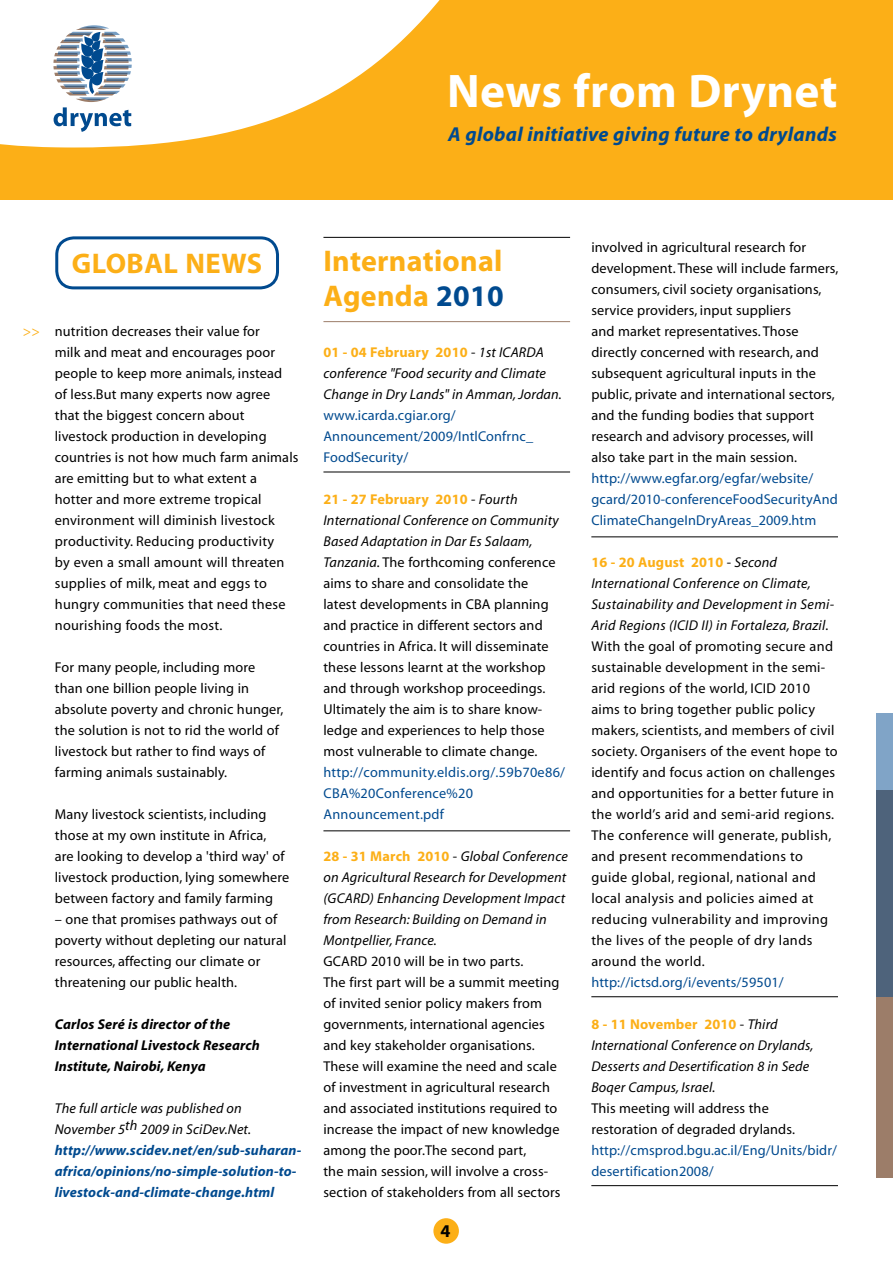
<style>
.page{position:relative;width:893px;height:1263px;background:#fff}
.page>*{position:absolute;margin:0;border:0;box-sizing:border-box;transform-origin:0 0}
.t1{font:700 47.4px "Myriad";letter-spacing:.01em;color:#fff}
.t2{font:700 30px/34.5px "Myriad";letter-spacing:.01em;color:#fcaf17}
.t3{font:700 28.5px "Myriad";letter-spacing:.015em;color:#fcaf17}
.t4{font:italic 700 20.25px "Myriad";letter-spacing:.015em;color:#004a8f}
.t5{font:700 18px "Myriad";color:#000}
.t6{font:14.25px/21px "Myriad";letter-spacing:.01em;color:#000}
.t7{font:italic 14.25px/21px "Myriad";letter-spacing:.01em;color:#000}
.t8{font:14.25px/21px "Myriad";letter-spacing:.01em;color:#004a8f}
.t9{font:italic 700 14.25px/21px "Myriad";letter-spacing:.01em;color:#004a8f}
.t10{font:italic 700 14.25px/21px "Myriad";letter-spacing:.01em;color:#000}
.t11{font:14.25px "Myriad";color:#fcaf17}
.s1{color:#004a8f}
.s2{font-weight:700;font-style:normal;color:#fcaf17}
.s3{font-style:normal}
.s4{font-weight:700;color:#fcaf17}
.s5{font-style:italic}
</style>
<div class="page">
<svg style="left:0;top:0;width:893px;height:199px;fill:#fcaf17"></svg>
<svg style="left:53px;top:25px;width:79px;height:107px"></svg>
<div style="left:876px;top:791px;width:17px;height:387px;background:#9c7d69"></div>
<svg style="left:876px;top:714px;width:17px;height:283px;background:#5b748f"></svg>
<div style="left:433px;top:1218px;width:26px;height:26px;background:#fcaf17;border-radius:50%"></div>
<div style="left:55px;top:236px;width:224px;height:53px;border:3px solid #004a8f;border-radius:17px"></div>
<hr style="left:323px;top:321px;width:247px;height:1px;background:#9c7d69">
<hr style="left:323px;top:237px;width:247px;height:1px;background:#000">
<hr style="left:323px;top:472px;width:247px;height:1px;background:#000">
<hr style="left:323px;top:830px;width:247px;height:1px;background:#000">
<hr style="left:591px;top:996px;width:247px;height:1px;background:#000">
<hr style="left:591px;top:1185px;width:247px;height:1px;background:#000">
<hr style="left:591px;top:536px;width:247px;height:1px;background:#000">
<h1 class="t1" style="left:447px;top:66px;width:392px">News from Drynet</h1>
<h3 class="t4" style="left:448px;top:124px;width:390px">A global initiative giving future to drylands</h3>
<h3 class="t3" style="left:72px;top:249px;width:192px">GLOBAL NEWS</h3>
<p class="t11" style="left:23px;top:324px;width:19px">&gt;&gt;</p>
<p class="t6" style="left:55px;top:321px;width:245px">nutrition decreases their value for<br>milk and meat and encourages poor people to keep more animals, instead<br>of less.But many experts now agree that the biggest concern about livestock production in developing countries is not how much farm animals are emitting but to what extent a<br>hotter and more extreme tropical environment will diminish livestock productivity. Reducing productivity<br>by even a small amount will threaten supplies of milk, meat and eggs to hungry communities that need these nourishing foods the most.</p>
<p class="t6" style="left:55px;top:657px;width:230px">For many people, including more than one billion people living in absolute poverty and chronic hunger, the solution is not to rid the world of livestock but rather to find ways of farming animals sustainably.</p>
<p class="t6" style="left:55px;top:804px;width:236px">Many livestock scientists, including those at my own institute in Africa,<br>are looking to develop a 'third way' of livestock production, lying somewhere between factory and family farming</p>
<p class="t6" style="left:55px;top:909px;width:233px">– one that promises pathways out of poverty without depleting our natural resources, affecting our climate or threatening our public health.</p>
<p class="t10" style="left:55px;top:1014px;width:206px">Carlos Seré is director of the<br>International Livestock Research<br>Institute, Nairobi, Kenya</p>
<p class="t7" style="left:55px;top:1098px;width:198px">The full article was published on<br>November 5th 2009 in SciDev.Net.</p>
<p class="t9" style="left:55px;top:1140px;width:248px">http://www.scidev.net/en/sub-suharan&shy;africa/opinions/no-simple-solution-to&shy;livestock-and-climate-change.html</p>
<h2 class="t2" style="left:323px;top:245px;width:182px">International<br>Agenda <span class="s1">2010</span></h2>
<p class="t6" style="left:591px;top:237px;width:249px">involved in agricultural research for development. These will include farmers, consumers, civil society organisations, service providers, input suppliers<br>and market representatives. Those directly concerned with research, and subsequent agricultural inputs in the public, private and international sectors, and the funding bodies that support research and advisory processes, will also take part in the main session.</p>
<p class="t8" style="left:591px;top:468px;width:248px">http://www.egfar.org/egfar/website/ gcard/2010-conferenceFoodSecurityAnd<br>ClimateChangeInDryAreas_2009.htm</p>
<p class="t7" style="left:591px;top:552px;width:244px"><span class="s2">16 - 20 August 2010</span> <span class="s3">-</span> Second International Conference on Climate, Sustainability and Development in Semi-Arid Regions (ICID II) in Fortaleza, Brazil.</p>
<p class="t6" style="left:591px;top:636px;width:248px">With the goal of promoting secure and sustainable development in the semi&shy;arid regions of the world, ICID 2010 aims to bring together public policy makers, scientists, and members of civil society. Organisers of the event hope to identify and focus action on challenges and opportunities for a better future in the world’s arid and semi-arid regions.<br>The conference will generate, publish, and present recommendations to guide global, regional, national and local analysis and policies aimed at reducing vulnerability and improving the lives of the people of dry lands around the world.</p>
<p class="t8" style="left:591px;top:973px;width:194px">http://ictsd.org/i/events/59501/</p>
<p class="t7" style="left:591px;top:1014px;width:224px"><span class="s2">8 - 11 November 2010</span> <span class="s3">-</span> Third<br>International Conference on Drylands,<br>Desserts and Desertification 8 in Sede<br>Boqer Campus, Israel.</p>
<p class="t6" style="left:591px;top:1099px;width:205px">This meeting will address the restoration of degraded drylands.</p>
<p class="t8" style="left:591px;top:1141px;width:247px">http://cmsprod.bgu.ac.il/Eng/Units/bidr/ desertification2008/</p>
<p class="t7" style="left:323px;top:342px;width:240px"><span class="s2">01 - 04 February 2010</span> <span class="s3">-</span> 1st ICARDA conference "Food security and Climate<br>Change in Dry Lands" in Amman, Jordan.</p>
<p class="t8" style="left:323px;top:405px;width:211px">www.icarda.cgiar.org/<br>Announcement/2009/IntlConfrnc_<br>FoodSecurity/</p>
<p class="t6" style="left:323px;top:489px;width:237px"><span class="s4">21 - 27 February 2010</span> - <span class="s5">Fourth International Conference on Community Based Adaptation in Dar Es Salaam, Tanzania.</span> The forthcoming conference aims to share and consolidate the latest developments in CBA planning and practice in different sectors and countries in Africa. It will disseminate these lessons learnt at the workshop and through workshop proceedings.<br>Ultimately the aim is to share know&shy;ledge and experiences to help those most vulnerable to climate change.</p>
<p class="t8" style="left:323px;top:762px;width:243px">http://community.eldis.org/.59b70e86/<br>CBA%20Conference%20<br>Announcement.pdf</p>
<p class="t7" style="left:323px;top:846px;width:246px"><span class="s2">28 - 31 March 2010</span> <span class="s3">-</span> Global Conference on Agricultural Research for Development (GCARD) Enhancing Development Impact from Research: Building on Demand in Montpellier, France.</p>
<p class="t6" style="left:323px;top:951px;width:239px">GCARD 2010 will be in two parts.<br>The first part will be a summit meeting of invited senior policy makers from governments, international agencies and key stakeholder organisations.<br>These will examine the need and scale of investment in agricultural research and associated institutions required to increase the impact of new knowledge among the poor.The second part,<br>the main session, will involve a cross&shy;section of stakeholders from all sectors</p>
<p class="t5" style="left:441px;top:1222px;width:11px">4</p>
</div>
